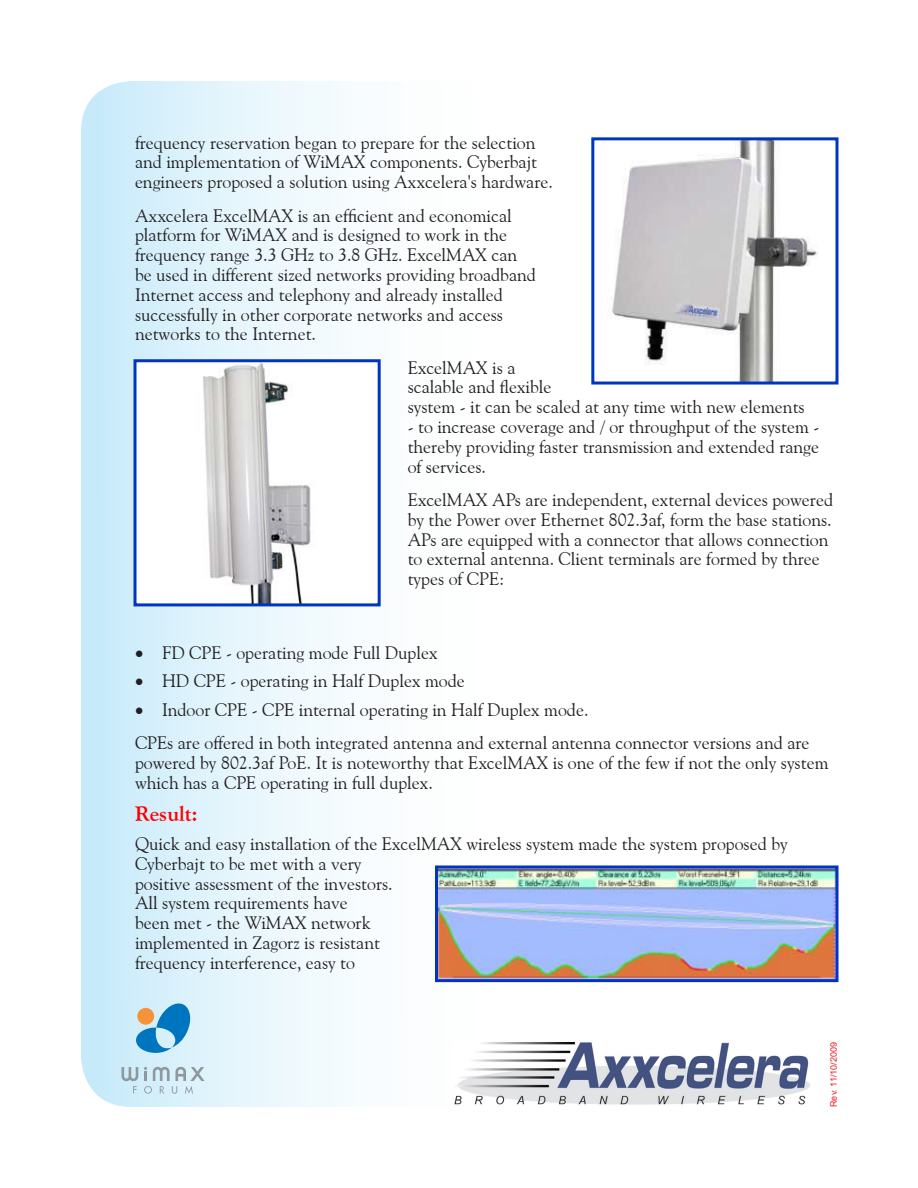
<style>
.page{position:relative;width:918px;height:1188px;background:#fff}
.page>*{position:absolute;margin:0;border:0;box-sizing:border-box;transform-origin:0 0}
.List_Paragraph{font:700 21px "Goudy Old Style BT";color:#f00}
.List_Paragraph-2{font:18px/19.8px "Goudy Old Style BT";color:#231f20}
.t1{font:9px "Arial";color:#ee1f23}
</style>
<div class="page">
<svg style="left:81px;top:81px;width:442px;height:1026px"></svg>
<img style="left:453px;top:1043px;width:357px;height:64px">
<svg style="left:136px;top:1001px;width:56px;height:52px;background:#77b1d1"></svg>
<svg style="left:122px;top:1067px;width:16px;height:27px"></svg>
<svg style="left:144px;top:1067px;width:61px;height:27px;background:#c6dae3"></svg>
<img style="left:611px;top:141px;width:206px;height:240px">
<div style="left:591px;top:137px;width:247px;height:248px;border:3px solid #0034c1"></div>
<img style="left:138px;top:363px;width:239px;height:239px">
<div style="left:134px;top:359px;width:247px;height:247px;border:3px solid #0034c1"></div>
<img style="left:439px;top:870px;width:395px;height:108px">
<div style="left:435px;top:866px;width:403px;height:116px;border:3px solid #0034c1"></div>
<p class="List_Paragraph-2" style="left:135px;top:132px;width:419px">frequency reservation began to prepare for the selection and implementation of WiMAX components. Cyberbajt engineers proposed a solution using Axxcelera's hardware.</p>
<p class="List_Paragraph-2" style="left:135px;top:205px;width:402px">Axxcelera ExcelMAX is an efficient and economical platform for WiMAX and is designed to work in the frequency range 3.3 GHz to 3.8 GHz. ExcelMAX can be used in different sized networks providing broadband Internet access and telephony and already installed successfully in other corporate networks and access networks to the Internet.</p>
<p class="List_Paragraph-2" style="left:408px;top:357px;width:399px">ExcelMAX is a<br>scalable and flexible<br>system - it can be scaled at any time with new elements</p>
<p class="List_Paragraph-2" style="left:408px;top:417px;width:413px;text-align:justify">- to increase coverage and / or throughput of the system - thereby providing faster transmission and extended range of services.</p>
<p class="List_Paragraph-2" style="left:408px;top:490px;width:427px">ExcelMAX APs are independent, external devices powered by the Power over Ethernet 802.3af, form the base stations.<br>APs are equipped with a connector that allows connection to external antenna. Client terminals are formed by three types of CPE:</p>
<p class="List_Paragraph-2" style="left:135px;top:642px;width:304px">• FD CPE - operating mode Full Duplex</p>
<p class="List_Paragraph-2" style="left:135px;top:671px;width:331px">• HD CPE - operating in Half Duplex mode</p>
<p class="List_Paragraph-2" style="left:135px;top:700px;width:455px">• Indoor CPE - CPE internal operating in Half Duplex mode.</p>
<p class="List_Paragraph-2" style="left:135px;top:733px;width:695px">CPEs are offered in both integrated antenna and external antenna connector versions and are powered by 802.3af PoE. It is noteworthy that ExcelMAX is one of the few if not the only system which has a CPE operating in full duplex.</p>
<p class="List_Paragraph" style="left:135px;top:801px;width:64px">Result:</p>
<p class="List_Paragraph-2" style="left:135px;top:833px;width:654px">Quick and easy installation of the ExcelMAX wireless system made the system proposed by Cyberbajt to be met with a very<br>positive assessment of the investors.<br>All system requirements have<br>been met - the WiMAX network<br>implemented in Zagorz is resistant<br>frequency interference, easy to</p>
<p class="t1" style="left:828px;top:1107px;width:66px;rotate:-90deg">Rev. 11/10/2009</p>
</div>
